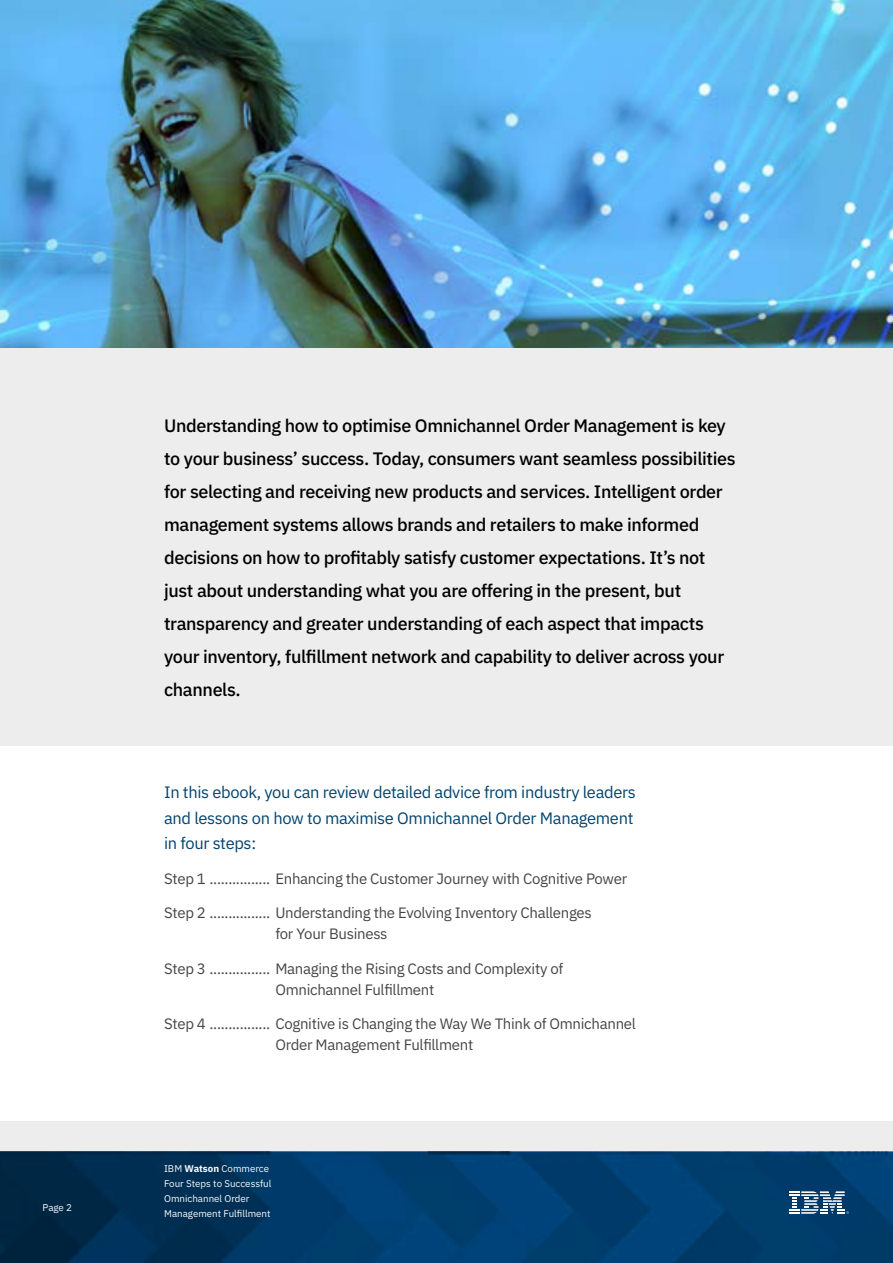
<style>
.page{position:relative;width:893px;height:1263px;background:#fff}
.page>*{position:absolute;margin:0;border:0;box-sizing:border-box;transform-origin:0 0}
.t1{font:500 18px/33px "IBM Plex Sans";letter-spacing:-.02em;color:#000}
.t2{font:16.5px/25.5px "IBM Plex Sans";letter-spacing:-.02em;color:#004470}
.t3{font:15px/21px "IBM Plex Sans";letter-spacing:-.02em;color:#454545}
.t4{font:9.75px/15px "IBM Plex Sans";color:#fbfbfb}
.s1{font-weight:700}
</style>
<div class="page">
<div style="left:0;top:347px;width:893px;height:805px;background:#ededed"></div>
<svg style="left:0;top:1152px;width:893px;height:111px;background:#003866"></svg>
<div style="left:0;top:746px;width:893px;height:375px;background:#fff"></div>
<svg style="left:789px;top:1191px;width:60px;height:23px"></svg>
<img style="left:0;top:0;width:893px;height:347px">
<p class="t4" style="left:43px;top:1199px;width:31px">Page 2</p>
<p class="t1" style="left:164px;top:407px;width:573px">Understanding how to optimise Omnichannel Order Management is key to your business’ success. Today, consumers want seamless possibilities for selecting and receiving new products and services. Intelligent order management systems allows brands and retailers to make informed decisions on how to profitably satisfy customer expectations. It’s not just about understanding what you are offering in the present, but transparency and greater understanding of each aspect that impacts your inventory, fulfillment network and capability to deliver across your channels.</p>
<p class="t2" style="left:164px;top:778px;width:473px">In this ebook, you can review detailed advice from industry leaders and lessons on how to maximise Omnichannel Order Management in four steps:</p>
<p class="t3" style="left:164px;top:867px;width:465px">Step 1 ................ Enhancing the Customer Journey with Cognitive Power</p>
<p class="t3" style="left:275px;top:901px;width:318px;text-indent:-111px">Step 2 ................ Understanding the Evolving Inventory Challenges for Your Business</p>
<p class="t3" style="left:275px;top:957px;width:289px;text-indent:-111px">Step 3 ................ Managing the Rising Costs and Complexity of<br>Omnichannel Fulfillment</p>
<p class="t3" style="left:275px;top:1012px;width:362px;text-indent:-111px">Step 4 ................ Cognitive is Changing the Way We Think of Omnichannel<br>Order Management Fulfillment</p>
<p class="t4" style="left:164px;top:1160px;width:109px">IBM <span class="s1">Watson</span> Commerce<br>Four Steps to Successful<br>Omnichannel Order<br>Management Fulfillment</p>
</div>
